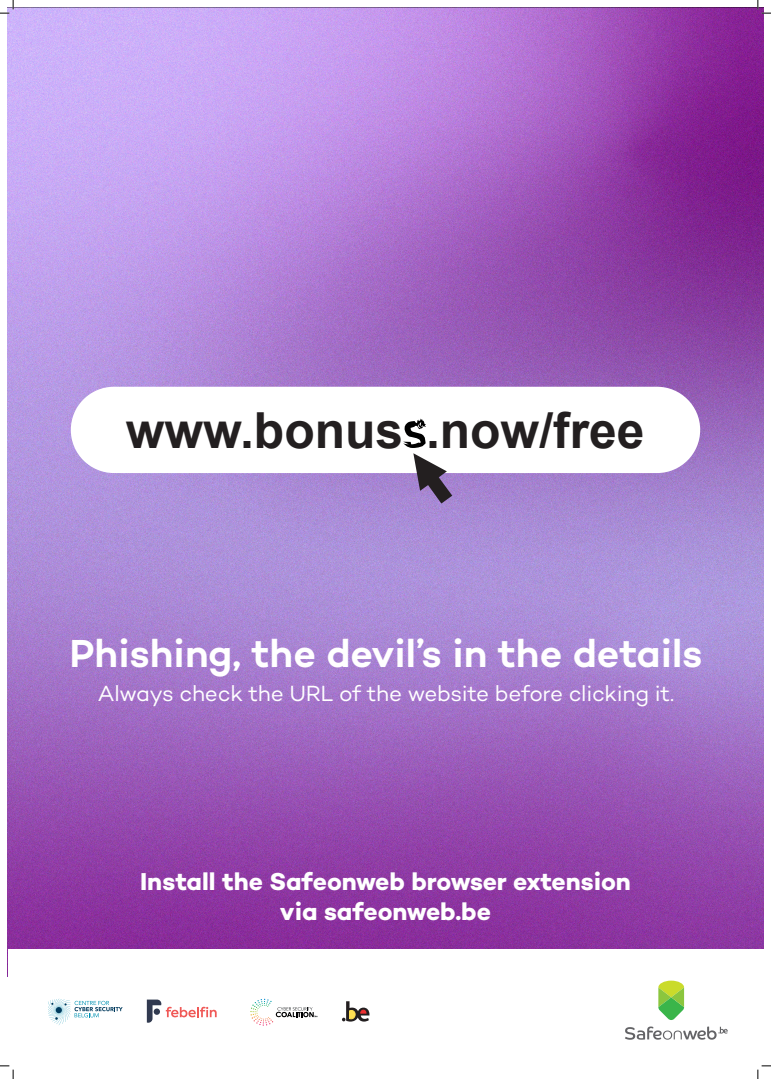
<style>
.page{position:relative;width:771px;height:1079px;background:#fff}
.page>*{position:absolute;margin:0;border:0;box-sizing:border-box;transform-origin:0 0}
.t1{font:700 49.69px "Arial";color:#231f20}
.t2{font:600 39.75px "Campton";color:#fff}
.t3{font:700 24.88px/29.8px "Campton";letter-spacing:-.005em;color:#fff;text-align:center}
.t4{font:22.38px "Campton";letter-spacing:-.015em;color:#fff}
</style>
<div class="page">
<img style="left:8px;top:8px;width:755px;height:941px">
<svg style="left:658px;top:980px;width:26px;height:40px"></svg>
<svg style="left:625px;top:1026px;width:102px;height:13px"></svg>
<svg style="left:250px;top:998px;width:67px;height:27px"></svg>
<svg style="left:48px;top:998px;width:75px;height:27px"></svg>
<svg style="left:342px;top:1001px;width:27px;height:20px"></svg>
<svg style="left:147px;top:999px;width:69px;height:23px"></svg>
<div style="left:71px;top:387px;width:629px;height:86px;background:#fff;border-radius:43px"></div>
<svg style="left:403px;top:419px;width:49px;height:84px"></svg>
<svg style="left:0;top:0;width:14px;height:14px"></svg>
<svg style="left:0;top:1065px;width:14px;height:14px"></svg>
<svg style="left:757px;top:0;width:13px;height:14px"></svg>
<svg style="left:757px;top:1065px;width:13px;height:14px"></svg>
<p class="t1" style="left:126px;top:398px;width:520px">www.bonus .now/free</p>
<p class="t2" style="left:70px;top:628px;width:634px">Phishing, the devil’s in the details</p>
<p class="t4" style="left:98px;top:679px;width:577px">Always check the URL of the website before clicking it.</p>
<p class="t3" style="left:140px;top:866px;width:492px">Install the Safeonweb browser extension via safeonweb.be</p>
</div>
